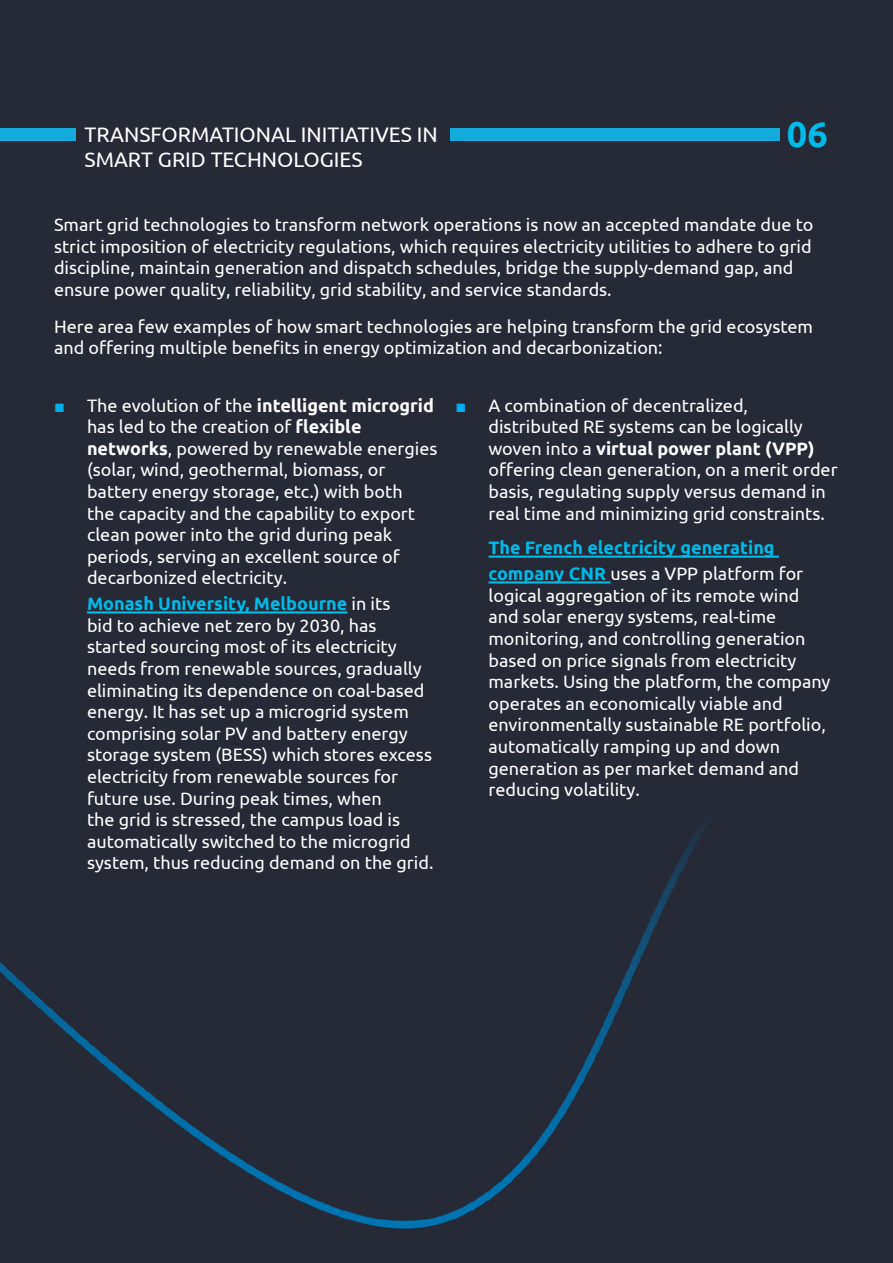
<style>
.page{position:relative;width:893px;height:1263px;background:#262936}
.page>*{position:absolute;margin:0;border:0;box-sizing:border-box;transform-origin:0 0}
.t1{font:700 36px "Ubuntu";color:#00bae8}
.t2{font:21px "Ubuntu";color:#fff}
.t3{font:18px/21.6px "Ubuntu";color:#fff}
.t4{font:700 18px/25.8px "Ubuntu";color:#00bae8}
.s1{font-family:"Arial";color:#00aeef}
.s2{font-weight:700}
.s3{font-weight:700;color:#00bae8}
.s4{font-weight:400;color:#fff}
</style>
<div class="page">
<hr style="left:87px;top:611px;width:260px;height:2px;background:#00bae8">
<hr style="left:488px;top:556px;width:291px;height:2px;background:#00bae8">
<hr style="left:488px;top:581px;width:122px;height:2px;background:#00bae8">
<img style="left:0;top:823px;width:707px;height:406px">
<div style="left:450px;top:129px;width:329px;height:12px;background:#12abdb"></div>
<div style="left:0;top:129px;width:76px;height:12px;background:#12abdb"></div>
<p class="t2" style="left:85px;top:122px;width:355px">TRANSFORMATIONAL INITIATIVES IN</p>
<h1 class="t1" style="left:787px;top:112px;width:42px">06</h1>
<p class="t2" style="left:85px;top:147px;width:280px">SMART GRID TECHNOLOGIES</p>
<p class="t3" style="left:54px;top:213px;width:761px">Smart grid technologies to transform network operations is now an accepted mandate due to strict imposition of electricity regulations, which requires electricity utilities to adhere to grid discipline, maintain generation and dispatch schedules, bridge the supply-demand gap, and ensure power quality, reliability, grid stability, and service standards.</p>
<p class="t3" style="left:54px;top:315px;width:761px">Here area few examples of how smart technologies are helping transform the grid ecosystem and offering multiple benefits in energy optimization and decarbonization:</p>
<p class="t3" style="left:87px;top:394px;width:352px;text-indent:-33px"><span class="s1">■</span> The evolution of the <span class="s2">intelligent microgrid </span>has led to the creation of <span class="s2">flexible networks</span>, powered by renewable energies (solar, wind, geothermal, biomass, or battery energy storage, etc.) with both<br>the capacity and the capability to export clean power into the grid during peak periods, serving an excellent source of decarbonized electricity.</p>
<p class="t3" style="left:87px;top:592px;width:348px"><span class="s3">Monash University, Melbourne</span> in its<br>bid to achieve net zero by 2030, has started sourcing most of its electricity needs from renewable sources, gradually eliminating its dependence on coal-based energy. It has set up a microgrid system comprising solar PV and battery energy storage system (BESS) which stores excess electricity from renewable sources for future use. During peak times, when<br>the grid is stressed, the campus load is automatically switched to the microgrid system, thus reducing demand on the grid.</p>
<p class="t3" style="left:488px;top:394px;width:351px;text-indent:-33px"><span class="s1">■</span> A combination of decentralized, distributed RE systems can be logically woven into a <span class="s2">virtual power plant (VPP) </span>offering clean generation, on a merit order basis, regulating supply versus demand in real time and minimizing grid constraints.</p>
<p class="t4" style="left:488px;top:535px;width:316px">The French electricity generating company CNR <span class="s4">uses a VPP platform for</span></p>
<p class="t3" style="left:488px;top:584px;width:343px">logical aggregation of its remote wind and solar energy systems, real-time monitoring, and controlling generation based on price signals from electricity markets. Using the platform, the company operates an economically viable and environmentally sustainable RE portfolio, automatically ramping up and down generation as per market demand and reducing volatility.</p>
</div>
